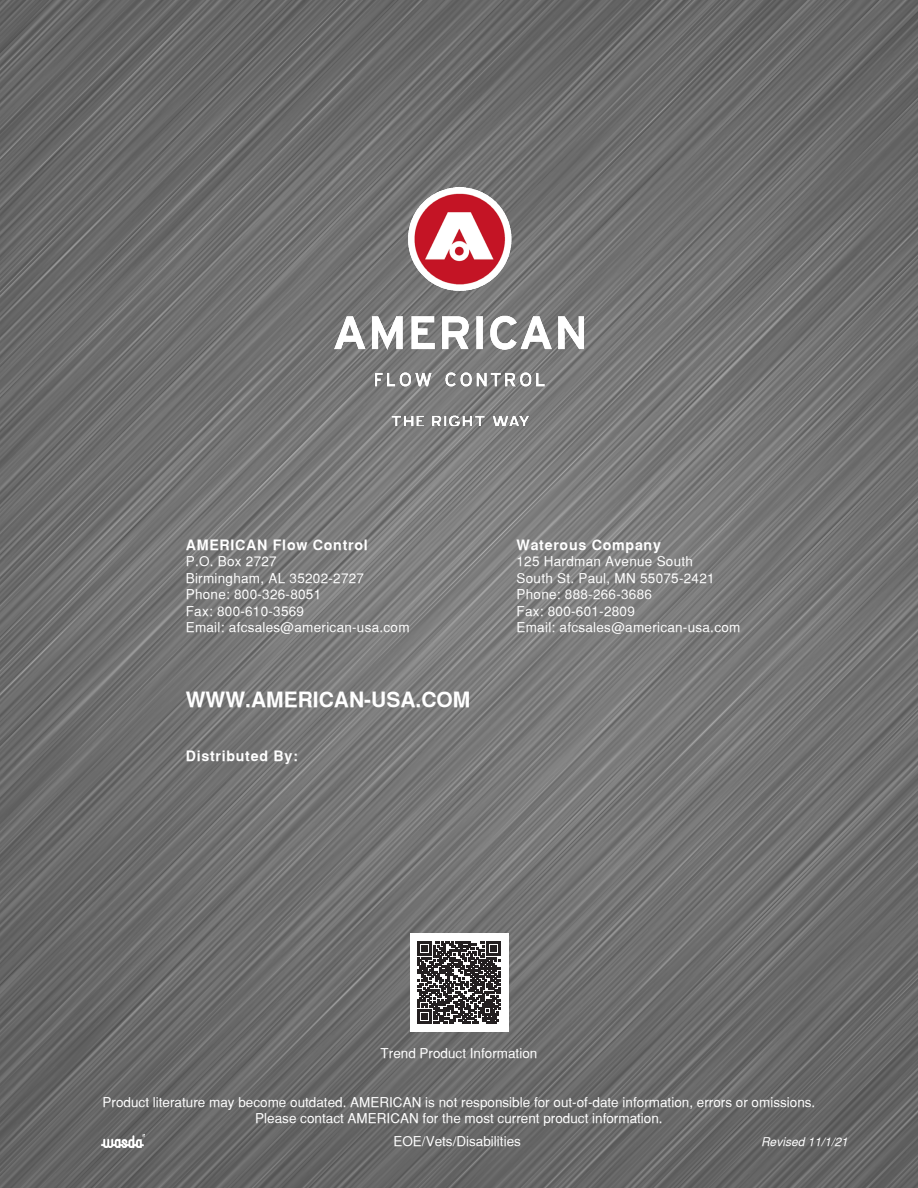
<style>
.page{position:relative;width:918px;height:1188px;background:#fff}
.page>*{position:absolute;margin:0;border:0;box-sizing:border-box;transform-origin:0 0}
.t1{font:700 21px "Sans Serif";color:#fff}
.t2{font:700 14.25px "Sans Serif";letter-spacing:.05em;color:#fff}
.t3{font:13.5px "Sans Serif";color:#fff}
.t4{font:13.5px "Sans Serif";letter-spacing:.02em;color:#fff}
.t5{font:italic 12px "Sans Serif";color:#fff}
</style>
<div class="page">
<img style="left:0;top:0;width:918px;height:1188px">
<img style="left:334px;top:188px;width:250px;height:238px">
<img style="left:102px;top:1134px;width:42px;height:13px">
<div style="left:410px;top:933px;width:98px;height:98px;background:#fff"></div>
<svg style="left:418px;top:941px;width:82px;height:82px"></svg>
<p class="t2" style="left:186px;top:536px;width:184px">AMERICAN Flow Control</p>
<p class="t3" style="left:186px;top:553px;width:93px">P.O. Box 2727</p>
<p class="t4" style="left:186px;top:570px;width:180px">Birmingham, AL 35202-2727</p>
<p class="t4" style="left:186px;top:586px;width:137px">Phone: 800-326-8051</p>
<p class="t4" style="left:186px;top:603px;width:120px">Fax: 800-610-3569</p>
<p class="t4" style="left:186px;top:619px;width:225px">Email: afcsales@american-usa.com</p>
<p class="t1" style="left:186px;top:688px;width:286px">WWW.AMERICAN-USA.COM</p>
<p class="t2" style="left:186px;top:748px;width:114px">Distributed By:</p>
<p class="t2" style="left:517px;top:536px;width:146px">Waterous Company</p>
<p class="t4" style="left:517px;top:553px;width:178px">125 Hardman Avenue South</p>
<p class="t4" style="left:517px;top:570px;width:200px">South St. Paul, MN 55075-2421</p>
<p class="t4" style="left:517px;top:586px;width:137px">Phone: 888-266-3686</p>
<p class="t4" style="left:517px;top:603px;width:120px">Fax: 800-601-2809</p>
<p class="t4" style="left:517px;top:619px;width:225px">Email: afcsales@american-usa.com</p>
<p class="t3" style="left:381px;top:1045px;width:158px">Trend Product Information</p>
<p class="t3" style="left:103px;top:1094px;width:714px">Product literature may become outdated. AMERICAN is not responsible for out-of-date information, errors or omissions.</p>
<p class="t3" style="left:255px;top:1110px;width:409px">Please contact AMERICAN for the most current product information.</p>
<p class="t3" style="left:393px;top:1133px;width:129px">EOE/Vets/Disabilities</p>
<p class="t5" style="left:761px;top:1134px;width:88px">Revised 11/1/21</p>
</div>
